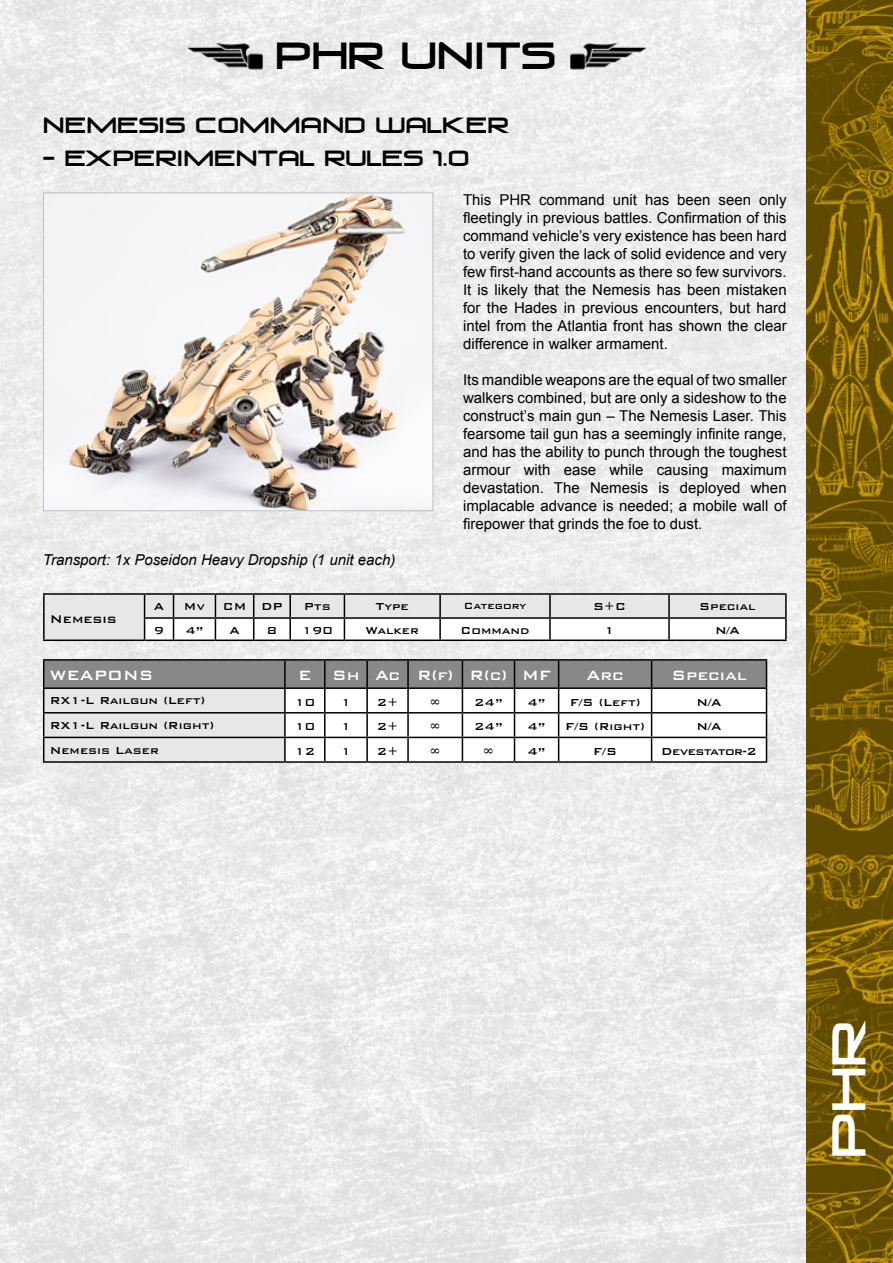
<style>
.page{position:relative;width:893px;height:1263px;background:#fff}
.page>*{position:absolute;margin:0;border:0;box-sizing:border-box;transform-origin:0 0}
.t1{font:45px "Venus Rising";color:#fff}
.t2{font:36px "Venus Rising";color:#000}
.t3{font:21px "Venus Rising";color:#000}
.t4{font:500 18px "Bank Gothic BT";color:#fff}
.t5{font:15px/18px "Arial";color:#000;text-align:justify}
.t6{font:italic 15px "Arial";color:#000}
.t7{font:500 15px "Bank Gothic BT";color:#000}
.t8{font:500 13.5px "Bank Gothic BT";color:#000}
.t9{font:500 13.5px "Bank Gothic BT";letter-spacing:-.04em;color:#000}
.t10{font:500 12px "Bank Gothic BT";color:#000}
</style>
<div class="page">
<img style="left:0;top:0;width:806px;height:1263px">
<img style="left:806px;top:0;width:87px;height:1263px">
<hr style="left:43px;top:659px;width:242px;height:2px;background:#000">
<hr style="left:285px;top:659px;width:40px;height:2px;background:#000">
<hr style="left:325px;top:659px;width:42px;height:2px;background:#000">
<hr style="left:367px;top:659px;width:41px;height:2px;background:#000">
<hr style="left:408px;top:659px;width:54px;height:2px;background:#000">
<hr style="left:462px;top:659px;width:52px;height:2px;background:#000">
<hr style="left:514px;top:659px;width:45px;height:2px;background:#000">
<hr style="left:559px;top:659px;width:93px;height:2px;background:#000">
<hr style="left:652px;top:659px;width:115px;height:2px;background:#000">
<svg style="left:43px;top:660px;width:724px;height:101px"></svg>
<hr style="left:43px;top:761px;width:242px;height:2px;background:#000">
<hr style="left:285px;top:761px;width:40px;height:2px;background:#000">
<hr style="left:325px;top:761px;width:42px;height:2px;background:#000">
<hr style="left:367px;top:761px;width:41px;height:2px;background:#000">
<hr style="left:408px;top:761px;width:54px;height:2px;background:#000">
<hr style="left:462px;top:761px;width:52px;height:2px;background:#000">
<hr style="left:514px;top:761px;width:45px;height:2px;background:#000">
<hr style="left:559px;top:761px;width:93px;height:2px;background:#000">
<hr style="left:652px;top:761px;width:115px;height:2px;background:#000">
<img style="left:186px;top:43px;width:78px;height:26px">
<img style="left:570px;top:43px;width:77px;height:26px">
<div style="left:44px;top:594px;width:101px;height:46px;background:#e6e7e8"></div>
<hr style="left:43px;top:593px;width:102px;height:2px;background:#000">
<hr style="left:43px;top:595px;width:2px;height:23px;background:#000">
<hr style="left:145px;top:593px;width:29px;height:2px;background:#000">
<hr style="left:174px;top:593px;width:41px;height:2px;background:#000">
<hr style="left:215px;top:593px;width:39px;height:2px;background:#000">
<hr style="left:254px;top:593px;width:36px;height:2px;background:#000">
<hr style="left:290px;top:593px;width:54px;height:2px;background:#000">
<hr style="left:344px;top:593px;width:96px;height:2px;background:#000">
<hr style="left:440px;top:593px;width:110px;height:2px;background:#000">
<hr style="left:550px;top:593px;width:119px;height:2px;background:#000">
<hr style="left:669px;top:593px;width:118px;height:2px;background:#000">
<hr style="left:785px;top:595px;width:2px;height:22px;background:#000">
<hr style="left:43px;top:618px;width:2px;height:21px;background:#000">
<svg style="left:144px;top:594px;width:642px;height:45px"></svg>
<hr style="left:440px;top:617px;width:110px;height:2px;background:#000">
<hr style="left:439px;top:619px;width:2px;height:20px;background:#000">
<hr style="left:550px;top:617px;width:119px;height:2px;background:#000">
<hr style="left:549px;top:619px;width:2px;height:20px;background:#000">
<hr style="left:669px;top:617px;width:118px;height:2px;background:#000">
<hr style="left:668px;top:619px;width:2px;height:20px;background:#000">
<hr style="left:785px;top:619px;width:2px;height:20px;background:#000">
<hr style="left:43px;top:639px;width:102px;height:2px;background:#000">
<hr style="left:145px;top:639px;width:29px;height:2px;background:#000">
<hr style="left:174px;top:639px;width:41px;height:2px;background:#000">
<hr style="left:215px;top:639px;width:39px;height:2px;background:#000">
<hr style="left:254px;top:639px;width:36px;height:2px;background:#000">
<hr style="left:290px;top:639px;width:54px;height:2px;background:#000">
<hr style="left:344px;top:639px;width:96px;height:2px;background:#000">
<hr style="left:440px;top:639px;width:110px;height:2px;background:#000">
<hr style="left:550px;top:639px;width:119px;height:2px;background:#000">
<hr style="left:669px;top:639px;width:118px;height:2px;background:#000">
<img style="left:45px;top:195px;width:386px;height:314px">
<div style="left:43px;top:193px;width:390px;height:318px;border:1px solid #b8babc"></div>
<h2 class="t2" style="left:276px;top:36px;width:280px">PHR UNITS</h2>
<h3 class="t3" style="left:43px;top:113px;width:467px">NEMESIS COMMAND WALKER</h3>
<h3 class="t3" style="left:43px;top:147px;width:428px">- EXPERIMENTAL RULES 1.0</h3>
<p class="t6" style="left:43px;top:550px;width:354px">Transport: 1x Poseidon Heavy Dropship (1 unit each)</p>
<p class="t5" style="left:463px;top:190px;width:325px">This PHR command unit has been seen only fleetingly in previous battles. Confirmation of this command vehicle’s very existence has been hard to verify given the lack of solid evidence and very few first-hand accounts as there so few survivors.<br>It is likely that the Nemesis has been mistaken for the Hades in previous encounters, but hard intel from the Atlantia front has shown the clear difference in walker armament.</p>
<p class="t5" style="left:463px;top:370px;width:325px">Its mandible weapons are the equal of two smaller walkers combined, but are only a sideshow to the construct’s main gun – The Nemesis Laser. This fearsome tail gun has a seemingly infinite range, and has the ability to punch through the toughest armour with ease while causing maximum devastation. The Nemesis is deployed when implacable advance is needed; a mobile wall of firepower that grinds the foe to dust.</p>
<p class="t7" style="left:50px;top:611px;width:69px">Nemesis</p>
<p class="t8" style="left:154px;top:599px;width:12px">A</p>
<p class="t8" style="left:184px;top:599px;width:23px">Mv</p>
<p class="t8" style="left:223px;top:599px;width:61px">CM DP</p>
<p class="t8" style="left:304px;top:599px;width:28px">Pts</p>
<p class="t8" style="left:376px;top:599px;width:35px">Type</p>
<p class="t10" style="left:464px;top:599px;width:64px">Category</p>
<p class="t8" style="left:593px;top:599px;width:34px">S+C</p>
<p class="t8" style="left:699px;top:599px;width:58px">Special</p>
<p class="t8" style="left:154px;top:623px;width:12px">9</p>
<p class="t8" style="left:185px;top:623px;width:20px">4”</p>
<p class="t8" style="left:229px;top:623px;width:12px">A</p>
<p class="t8" style="left:267px;top:623px;width:12px">8</p>
<p class="t8" style="left:302px;top:623px;width:33px">190</p>
<p class="t8" style="left:366px;top:623px;width:55px">Walker</p>
<p class="t8" style="left:461px;top:623px;width:70px">Command</p>
<p class="t8" style="left:604px;top:623px;width:12px">1</p>
<p class="t8" style="left:715px;top:623px;width:26px">N/A</p>
<p class="t4" style="left:50px;top:665px;width:105px">WEAPONS</p>
<p class="t4" style="left:298px;top:665px;width:254px">E Sh Ac R(f) R(c) MF</p>
<p class="t4" style="left:586px;top:665px;width:39px">Arc</p>
<p class="t4" style="left:671px;top:665px;width:77px">Special</p>
<p class="t8" style="left:50px;top:693px;width:157px">RX1-L Railgun (Left)</p>
<p class="t8" style="left:294px;top:695px;width:22px">10</p>
<p class="t8" style="left:341px;top:695px;width:12px">1</p>
<p class="t8" style="left:377px;top:695px;width:23px">2+</p>
<p class="t8" style="left:430px;top:695px;width:13px">∞</p>
<p class="t8" style="left:474px;top:695px;width:30px">24”</p>
<p class="t8" style="left:527px;top:695px;width:20px">4”</p>
<p class="t8" style="left:570px;top:695px;width:72px">F/S (Left)</p>
<p class="t8" style="left:697px;top:695px;width:26px">N/A</p>
<p class="t8" style="left:50px;top:718px;width:166px">RX1-L Railgun (Right)</p>
<p class="t8" style="left:294px;top:719px;width:22px">10</p>
<p class="t8" style="left:341px;top:719px;width:12px">1</p>
<p class="t8" style="left:377px;top:719px;width:23px">2+</p>
<p class="t8" style="left:430px;top:719px;width:13px">∞</p>
<p class="t8" style="left:474px;top:719px;width:30px">24”</p>
<p class="t8" style="left:527px;top:719px;width:20px">4”</p>
<p class="t8" style="left:565px;top:719px;width:81px">F/S (Right)</p>
<p class="t8" style="left:697px;top:719px;width:26px">N/A</p>
<p class="t8" style="left:50px;top:743px;width:111px">Nemesis Laser</p>
<p class="t8" style="left:294px;top:744px;width:22px">12</p>
<p class="t8" style="left:341px;top:744px;width:12px">1</p>
<p class="t8" style="left:377px;top:744px;width:23px">2+</p>
<p class="t8" style="left:430px;top:744px;width:13px">∞</p>
<p class="t8" style="left:483px;top:744px;width:13px">∞</p>
<p class="t8" style="left:527px;top:744px;width:20px">4”</p>
<p class="t8" style="left:593px;top:744px;width:25px">F/S</p>
<p class="t9" style="left:661px;top:744px;width:97px">Devestator-2</p>
<h1 class="t1" style="left:824px;top:1157px;width:137px;rotate:-90deg">PHR</h1>
</div>
